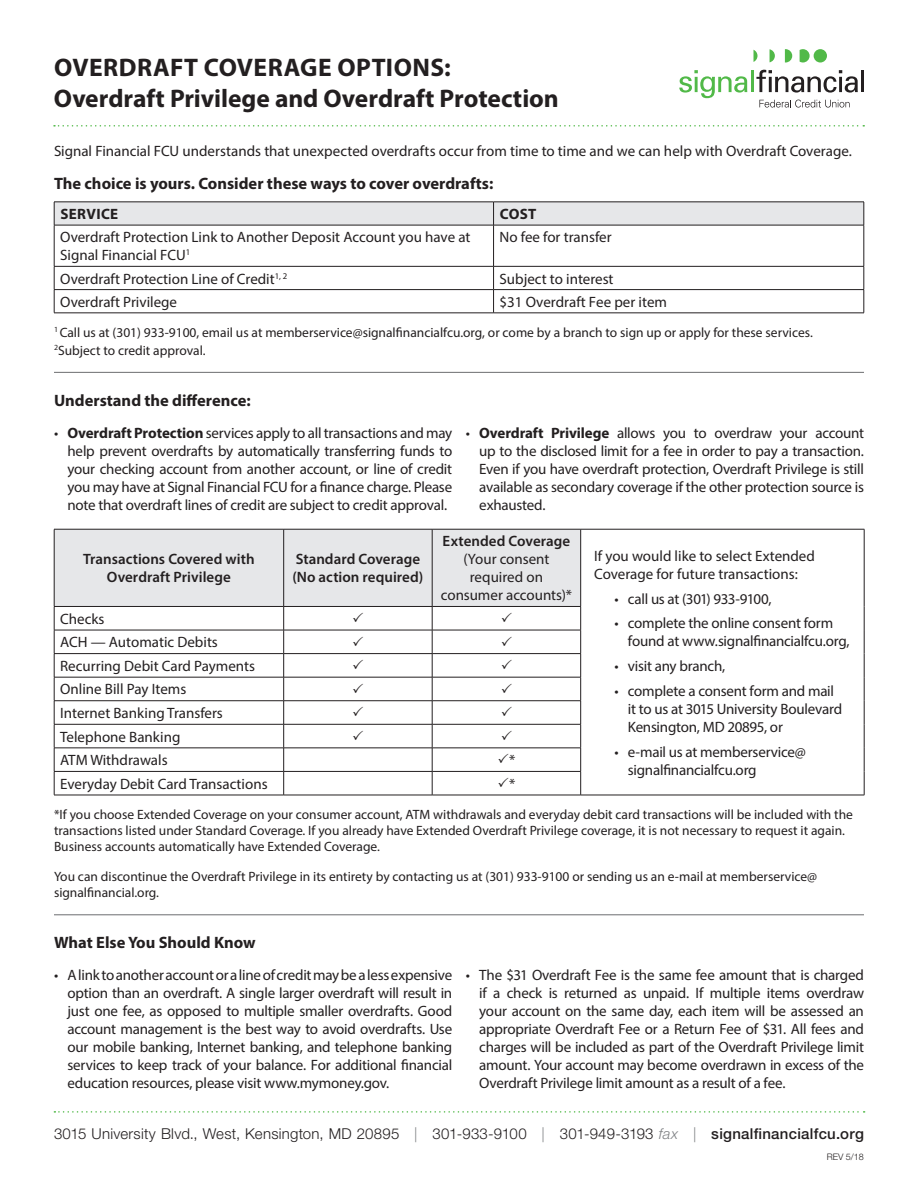
<style>
.page{position:relative;width:918px;height:1188px;background:#fff}
.page>*{position:absolute;margin:0;border:0;box-sizing:border-box;transform-origin:0 0}
.Form_Title_18pt{font:700 25.5px "Myriad Pro";color:#231f20}
.Form_Title_18pt-2{font:700 25.5px "Myriad Pro";letter-spacing:.02em;color:#231f20}
.Left_Heading_no_rule{font:700 16.5px "Myriad Pro";color:#231f20}
.Fill-in_lines{font:15px/18px "Myriad Pro";letter-spacing:-.015em;color:#231f20;text-align:justify}
.Text{font:15px/18px "Myriad Pro";color:#231f20}
.t1{font:300 15px "Helvetica Neue";letter-spacing:.015em;color:#231f20}
.Table_Header{font:600 15px/18px "Myriad Pro";color:#231f20;text-align:center}
.Table_Header-2{font:15px/18px "Myriad Pro";color:#231f20;text-align:center}
.Table_Header_AC{font:700 15px "Myriad Pro";letter-spacing:.02em;color:#231f20}
.Text-2{font:13.5px/16.2px "Myriad Pro";color:#231f20}
.Revision_Date{font:300 9px "Helvetica Neue";color:#231f20}
.s1{font-weight:700}
.s2{color:#808285}
.s3{font-style:italic;color:#808285}
.s4{font-weight:500}
</style>
<div class="page">
<svg style="left:679px;top:70px;width:68px;height:28px"></svg>
<hr style="left:751px;top:70px;width:3px;height:22px;background:#51b948">
<svg style="left:756px;top:70px;width:102px;height:23px"></svg>
<hr style="left:861px;top:70px;width:3px;height:22px;background:#231f20">
<div style="left:814px;top:49px;width:13px;height:14px;background:#51b948;border-radius:50%"></div>
<svg style="left:800px;top:49px;width:10px;height:14px"></svg>
<svg style="left:785px;top:49px;width:7px;height:14px"></svg>
<svg style="left:770px;top:49px;width:5px;height:13px"></svg>
<svg style="left:754px;top:50px;width:4px;height:12px"></svg>
<svg style="left:759px;top:100px;width:91px;height:8px"></svg>
<svg style="left:54px;top:1111px;width:811px;height:2px"></svg>
<svg style="left:54px;top:125px;width:810px;height:2px"></svg>
<hr style="left:54px;top:372px;width:810px;height:1px;background:#6c6d70">
<svg style="left:54px;top:202px;width:811px;height:23px;background:#dedfe1"></svg>
<hr style="left:54px;top:225px;width:440px;height:1px;background:#231f20">
<hr style="left:54px;top:225px;width:1px;height:41px;background:#231f20">
<hr style="left:494px;top:225px;width:370px;height:1px;background:#231f20">
<hr style="left:493px;top:225px;width:1px;height:41px;background:#231f20">
<hr style="left:864px;top:225px;width:1px;height:41px;background:#231f20">
<hr style="left:54px;top:266px;width:440px;height:1px;background:#231f20">
<hr style="left:494px;top:266px;width:370px;height:1px;background:#231f20">
<hr style="left:54px;top:289px;width:440px;height:1px;background:#231f20">
<svg style="left:54px;top:267px;width:1px;height:46px"></svg>
<hr style="left:494px;top:289px;width:370px;height:1px;background:#231f20">
<svg style="left:493px;top:267px;width:1px;height:46px"></svg>
<svg style="left:864px;top:267px;width:1px;height:46px"></svg>
<hr style="left:54px;top:313px;width:440px;height:1px;background:#231f20">
<hr style="left:494px;top:313px;width:370px;height:1px;background:#231f20">
<hr style="left:54px;top:914px;width:810px;height:1px;background:#6c6d70">
<hr style="left:54px;top:795px;width:230px;height:1px;background:#231f20">
<hr style="left:284px;top:795px;width:148px;height:1px;background:#231f20">
<hr style="left:432px;top:795px;width:149px;height:1px;background:#231f20">
<hr style="left:581px;top:529px;width:283px;height:1px;background:#231f20">
<hr style="left:864px;top:529px;width:1px;height:77px;background:#231f20">
<svg style="left:864px;top:606px;width:1px;height:189px"></svg>
<hr style="left:581px;top:795px;width:283px;height:1px;background:#231f20">
<svg style="left:54px;top:529px;width:527px;height:266px"></svg>
<p class="Form_Title_18pt-2" style="left:54px;top:51px;width:398px">OVERDRAFT COVERAGE OPTIONS:</p>
<p class="Form_Title_18pt" style="left:54px;top:82px;width:506px">Overdraft Privilege and Overdraft Protection</p>
<p class="Fill-in_lines" style="left:54px;top:141px;width:800px">Signal Financial FCU understands that unexpected overdrafts occur from time to time and we can help with Overdraft Coverage.</p>
<p class="Left_Heading_no_rule" style="left:54px;top:173px;width:441px">The choice is yours. Consider these ways to cover overdrafts:</p>
<p class="Table_Header_AC" style="left:60px;top:204px;width:59px">SERVICE</p>
<p class="Table_Header_AC" style="left:500px;top:204px;width:38px">COST</p>
<p class="Text" style="left:60px;top:228px;width:412px">Overdraft Protection Link to Another Deposit Account you have at<br>Signal Financial FCU<sup>1</sup></p>
<p class="Text" style="left:500px;top:228px;width:114px">No fee for transfer</p>
<p class="Text" style="left:60px;top:269px;width:229px">Overdraft Protection Line of Credit<sup>1,</sup> <sup>2</sup></p>
<p class="Text" style="left:500px;top:269px;width:116px">Subject to interest</p>
<p class="Text" style="left:60px;top:293px;width:118px">Overdraft Privilege</p>
<p class="Text" style="left:500px;top:293px;width:169px">$31 Overdraft Fee per item</p>
<p class="Text-2" style="left:54px;top:324px;width:760px"><sup>1</sup> Call us at (301) 933-9100, email us at memberservice@signalfinancialfcu.org, or come by a branch to sign up or apply for these services.</p>
<p class="Text-2" style="left:54px;top:342px;width:153px"><sup>2</sup>Subject to credit approval.</p>
<p class="Left_Heading_no_rule" style="left:54px;top:390px;width:198px">Understand the difference:</p>
<p class="Fill-in_lines" style="left:68px;top:423px;width:386px;text-indent:-14px">• <span class="s1">Overdraft Protection</span> services apply to all transactions and may help prevent overdrafts by automatically transferring funds to your checking account from another account, or line of credit you may have at Signal Financial FCU for a finance charge. Please note that overdraft lines of credit are subject to credit approval.</p>
<p class="Fill-in_lines" style="left:479px;top:423px;width:386px;text-indent:-14px">• <span class="s1">Overdraft Privilege</span> allows you to overdraw your account up to the disclosed limit for a fee in order to pay a transaction.<br>Even if you have overdraft protection, Overdraft Privilege is still available as secondary coverage if the other protection source is exhausted.</p>
<p class="Table_Header" style="left:443px;top:532px;width:129px">Extended Coverage</p>
<p class="Table_Header-2" style="left:441px;top:550px;width:133px">(Your consent required on consumer accounts)*</p>
<p class="Text" style="left:594px;top:547px;width:222px">If you would like to select Extended<br>Coverage for future transactions:</p>
<p class="Table_Header" style="left:83px;top:550px;width:173px">Transactions Covered with<br>Overdraft Privilege</p>
<p class="Table_Header" style="left:296px;top:550px;width:126px">Standard Coverage</p>
<p class="Table_Header" style="left:293px;top:568px;width:132px">(No action required)</p>
<p class="Fill-in_lines" style="left:614px;top:589px;width:159px">• call us at (301) 933-9100,</p>
<p class="Fill-in_lines" style="left:628px;top:614px;width:223px;text-indent:-14px">• complete the online consent form found at www.signalfinancialfcu.org,</p>
<p class="Fill-in_lines" style="left:614px;top:657px;width:112px">• visit any branch,</p>
<p class="Fill-in_lines" style="left:628px;top:682px;width:216px;text-align:left;text-indent:-14px">• complete a consent form and mail it to us at 3015 University Boulevard<br>Kensington, MD 20895, or</p>
<p class="Fill-in_lines" style="left:628px;top:742px;width:180px;text-indent:-14px">• e-mail us at memberservice@ signalfinancialfcu.org</p>
<p class="Text" style="left:60px;top:609px;width:46px">Checks</p>
<p class="Text" style="left:60px;top:633px;width:159px">ACH — Automatic Debits</p>
<p class="Text" style="left:60px;top:657px;width:196px">Recurring Debit Card Payments</p>
<p class="Text" style="left:60px;top:680px;width:128px">Online Bill Pay Items</p>
<p class="Text" style="left:60px;top:704px;width:164px">Internet Banking Transfers</p>
<p class="Text" style="left:60px;top:727px;width:122px">Telephone Banking</p>
<p class="Text" style="left:60px;top:751px;width:109px">ATM Withdrawals</p>
<p class="Text" style="left:509px;top:751px;width:8px">*</p>
<p class="Text" style="left:60px;top:774px;width:209px">Everyday Debit Card Transactions</p>
<p class="Text" style="left:509px;top:775px;width:8px">*</p>
<p class="Text-2" style="left:54px;top:806px;width:800px">*If you choose Extended Coverage on your consumer account, ATM withdrawals and everyday debit card transactions will be included with the transactions listed under Standard Coverage. If you already have Extended Overdraft Privilege coverage, it is not necessary to request it again.<br>Business accounts automatically have Extended Coverage.</p>
<p class="Text-2" style="left:54px;top:868px;width:765px">You can discontinue the Overdraft Privilege in its entirety by contacting us at (301) 933-9100 or sending us an e-mail at memberservice@ signalfinancial.org.</p>
<p class="Left_Heading_no_rule" style="left:54px;top:932px;width:203px">What Else You Should Know</p>
<p class="Fill-in_lines" style="left:68px;top:966px;width:386px;text-indent:-14px">• A link to another account or a line of credit may be a less expensive option than an overdraft. A single larger overdraft will result in just one fee, as opposed to multiple smaller overdrafts. Good account management is the best way to avoid overdrafts. Use our mobile banking, Internet banking, and telephone banking services to keep track of your balance. For additional financial education resources, please visit www.mymoney.gov.</p>
<p class="Fill-in_lines" style="left:479px;top:966px;width:386px;text-indent:-14px">• The $31 Overdraft Fee is the same fee amount that is charged if a check is returned as unpaid. If multiple items overdraw your account on the same day, each item will be assessed an appropriate Overdraft Fee or a Return Fee of $31. All fees and charges will be included as part of the Overdraft Privilege limit amount. Your account may become overdrawn in excess of the Overdraft Privilege limit amount as a result of a fee.</p>
<p class="t1" style="left:54px;top:1124px;width:811px">3015 University Blvd., West, Kensington, MD 20895 <span class="s2">|</span> 301-933-9100 <span class="s2">|</span> 301-949-3193 <span class="s3">fax</span> <span class="s2">|</span> <span class="s4">signalfinancialfcu.org</span></p>
<p class="Revision_Date" style="left:827px;top:1151px;width:39px">REV 5/18</p>
</div>
